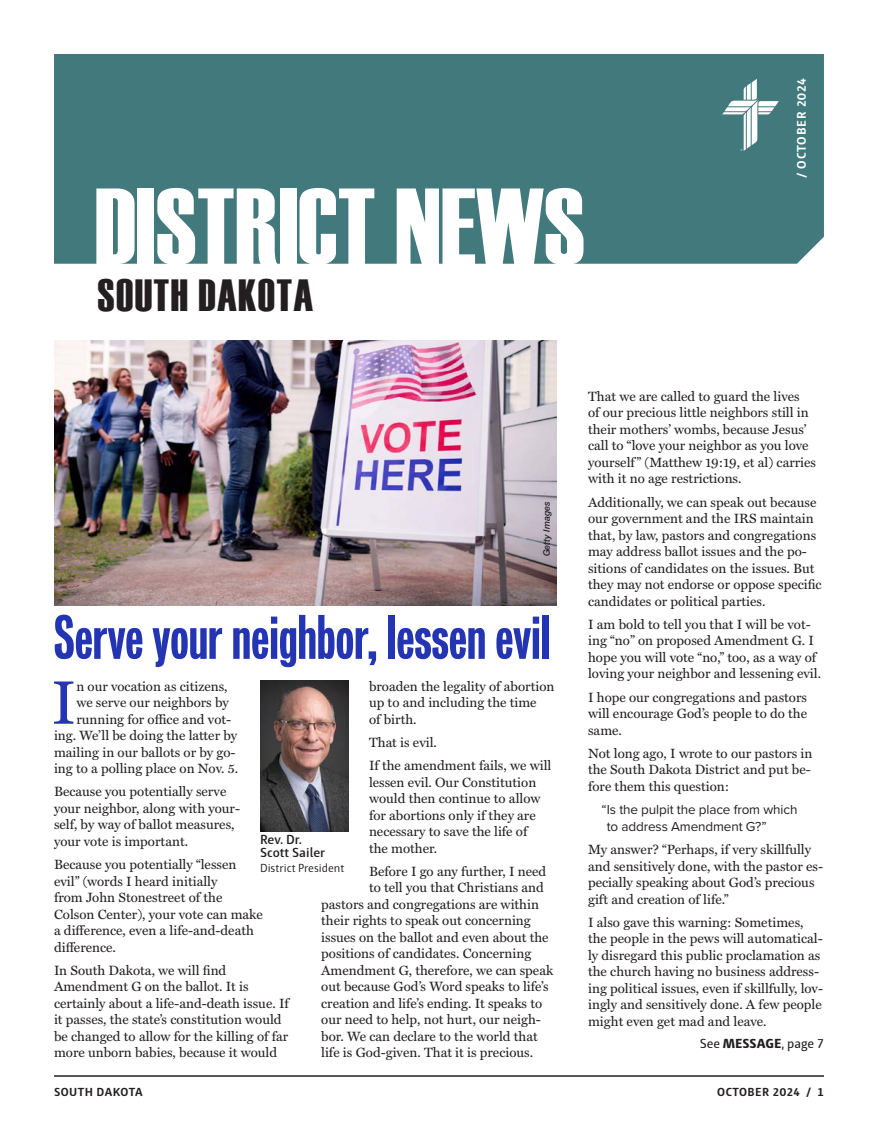
<style>
.page{position:relative;width:878px;height:1141px;background:#fff}
.page>*{position:absolute;margin:0;border:0;box-sizing:border-box;transform-origin:0 0}
.t1{font:108px "Haettenschweiler";color:#fff}
.t2{font:61.8px "Miller Text";color:#2335b3}
._1col_hed{font:57px "Vonnes Exbold Comp";color:#2335b3}
.District_Locations_Masthead{font:45px "Haettenschweiler";letter-spacing:.03em;color:#231f20}
.t3{font:13.5px/16.5px "Miller Text";color:#231f20}
.t4{font:13.5px/16.5px "Proxima Nova";letter-spacing:-.01em;color:#231f20}
.Photo_Text{font:600 13.5px/13.5px "Haptic";color:#231f20}
.Headline{font:13.5px "Haptic";color:#231f20}
.Date_Masthead{font:700 12.75px "Haptic";letter-spacing:.06em;color:#fff}
.t5{font:700 12px "Haptic";letter-spacing:.04em;color:#231f20}
.Photo_Text-2{font:300 12px "Haptic";color:#231f20}
.Photo_Credit{font:italic 500 9px "Helvetica Neue LT Std";color:#231f20}
.s1{font-weight:800}
</style>
<div class="page">
<div style="left:54px;top:54px;width:770px;height:210px;background:#42797c"></div>
<hr style="left:54px;top:1075px;width:770px;height:2px;background:#231f20">
<svg style="left:722px;top:79px;width:56px;height:72px"></svg>
<img style="left:260px;top:680px;width:89px;height:151px">
<img style="left:54px;top:341px;width:502px;height:264px">
<h1 class="t1" style="left:94px;top:165px;width:492px">DISTRICT NEWS</h1>
<p class="District_Locations_Masthead" style="left:98px;top:270px;width:217px">SOUTH DAKOTA</p>
<p class="Date_Masthead" style="left:794px;top:178px;width:101px;rotate:-90deg">/ OCTOBER 2024</p>
<p class="Photo_Credit" style="left:541px;top:556px;width:57px;rotate:-90deg">Getty Images</p>
<p class="_1col_hed" style="left:54px;top:602px;width:497px">Serve your neighbor, lessen evil</p>
<p class="t3" style="left:369px;top:678px;width:187px">broaden the legality of abortion up to and including the time<br>of birth.</p>
<p class="t3" style="left:369px;top:734px;width:69px">That is evil.</p>
<p class="t3" style="left:369px;top:758px;width:184px">If the amendment fails, we will lessen evil. Our Constitution would then continue to allow for abortions only if they are necessary to save the life of<br>the mother.</p>
<p class="t3" style="left:369px;top:863px;width:179px">Before I go any further, I need</p>
<p class="t3" style="left:369px;top:880px;width:176px">to tell you that Christians and</p>
<p class="t3" style="left:321px;top:896px;width:219px">pastors and congregations are within</p>
<p class="t3" style="left:321px;top:913px;width:211px">their rights to speak out concerning</p>
<p class="t3" style="left:321px;top:929px;width:229px">issues on the ballot and even about the</p>
<p class="t3" style="left:321px;top:946px;width:211px">positions of candidates. Concerning</p>
<p class="t3" style="left:321px;top:962px;width:234px">Amendment G, therefore, we can speak</p>
<p class="t3" style="left:321px;top:979px;width:229px">out because God’s Word speaks to life’s</p>
<p class="t3" style="left:321px;top:995px;width:222px">creation and life’s ending. It speaks to</p>
<p class="t3" style="left:321px;top:1012px;width:221px">our need to help, not hurt, our neigh-</p>
<p class="t3" style="left:321px;top:1028px;width:218px">bor. We can declare to the world that</p>
<p class="t3" style="left:321px;top:1045px;width:213px">life is God-given. That it is precious.</p>
<p class="t2" style="left:51px;top:667px;width:27px">I</p>
<p class="t3" style="left:76px;top:678px;width:153px">n our vocation as citizens,</p>
<p class="t3" style="left:76px;top:695px;width:154px">we serve our neighbors by</p>
<p class="t3" style="left:76px;top:711px;width:156px">running for office and vot-</p>
<p class="t3" style="left:54px;top:728px;width:185px">ing. We’ll be doing the latter by</p>
<p class="t3" style="left:54px;top:744px;width:183px">mailing in our ballots or by go-</p>
<p class="t3" style="left:54px;top:761px;width:186px">ing to a polling place on Nov. 5.</p>
<p class="t3" style="left:54px;top:784px;width:187px">Because you potentially serve your neighbor, along with your&shy;self, by way of ballot measures, your vote is important.</p>
<p class="t3" style="left:54px;top:857px;width:210px">Because you potentially “lessen evil” (words I heard initially<br>from John Stonestreet of the<br>Colson Center), your vote can make a difference, even a life-and-death difference.</p>
<p class="t3" style="left:54px;top:962px;width:236px">In South Dakota, we will find Amendment G on the ballot. It is certainly about a life-and-death issue. If it passes, the state’s constitution would be changed to allow for the killing of far more unborn babies, because it would</p>
<p class="Photo_Text" style="left:260px;top:832px;width:67px">Rev. Dr.<br>Scott Sailer</p>
<p class="Photo_Text-2" style="left:260px;top:861px;width:86px">District President</p>
<p class="t3" style="left:588px;top:388px;width:229px">That we are called to guard the lives<br>of our precious little neighbors still in their mothers’ wombs, because Jesus’ call to “love your neighbor as you love yourself” (Matthew 19:19, et al) carries with it no age restrictions.</p>
<p class="t3" style="left:588px;top:494px;width:235px">Additionally, we can speak out because our government and the IRS maintain that, by law, pastors and congregations may address ballot issues and the po&shy;sitions of candidates on the issues. But they may not endorse or oppose specific candidates or political parties.</p>
<p class="t3" style="left:588px;top:616px;width:234px">I am bold to tell you that I will be vot&shy;ing “no” on proposed Amendment G. I hope you will vote “no,” too, as a way of loving your neighbor and lessening evil.</p>
<p class="t3" style="left:588px;top:689px;width:220px;text-align:justify">I hope our congregations and pastors will encourage God’s people to do the same.</p>
<p class="t3" style="left:588px;top:745px;width:226px;text-align:justify">Not long ago, I wrote to our pastors in the South Dakota District and put be&shy;fore them this question:</p>
<p class="t4" style="left:606px;top:801px;width:192px;text-indent:-5px">“Is the pulpit the place from which to address Amendment G?”</p>
<p class="t3" style="left:588px;top:841px;width:236px">My answer? “Perhaps, if very skillfully and sensitively done, with the pastor es&shy;pecially speaking about God’s precious gift and creation of life.”</p>
<p class="t3" style="left:588px;top:914px;width:236px">I also gave this warning: Sometimes, the people in the pews will automatical&shy;ly disregard this public proclamation as the church having no business address&shy;ing political issues, even if skillfully, lov&shy;ingly and sensitively done. A few people might even get mad and leave.</p>
<p class="Headline" style="left:699px;top:1036px;width:126px">See <span class="s1">MESSAGE</span>, page 7</p>
<p class="t5" style="left:54px;top:1084px;width:90px">SOUTH DAKOTA</p>
<p class="t5" style="left:717px;top:1084px;width:108px">OCTOBER 2024 / 1</p>
</div>
